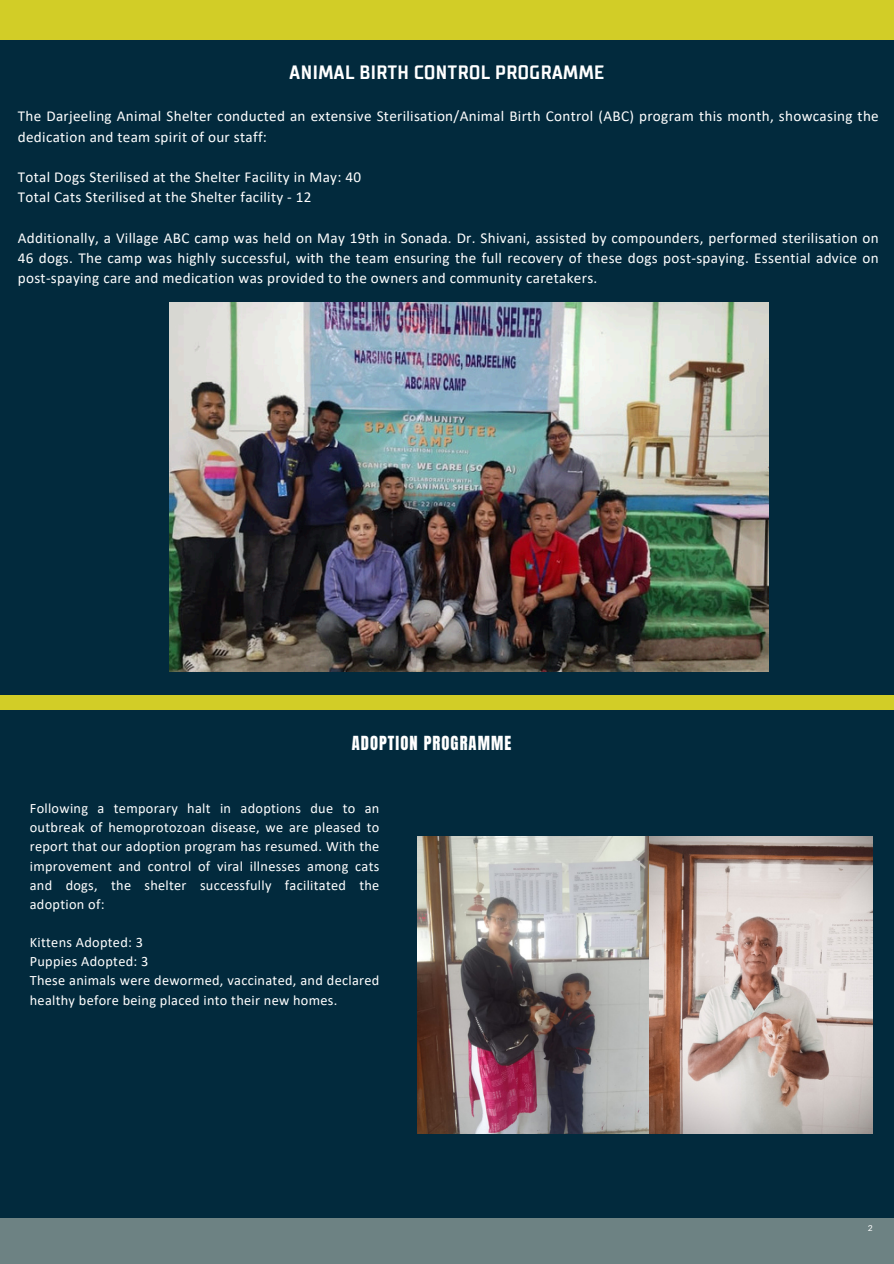
<style>
.page{position:relative;width:894px;height:1264px;background:#fff}
.page>*{position:absolute;margin:0;border:0;box-sizing:border-box;transform-origin:0 0}
.t1{font:700 19.2px "TT Supermolot Condensed";letter-spacing:.025em;color:#fff}
.t2{font:16.5px "Anton";letter-spacing:.065em;color:#fff}
.t3{font:15.15px/20.2px "Calibri";letter-spacing:.02em;color:#fff}
.t4{font:14.25px/19.2px "Calibri";letter-spacing:.02em;color:#fff;text-align:justify}
.t5{font:8.4px "Aileron";color:#fff}
</style>
<div class="page">
<div style="left:0;top:0;width:893px;height:1263px;background:#022a3d"></div>
<div style="left:0;top:695px;width:893px;height:15px;background:#d2cd27"></div>
<div style="left:0;top:0;width:893px;height:39px;background:#d2cd27"></div>
<div style="left:0;top:1217px;width:893px;height:46px;background:#6d8283"></div>
<img style="left:169px;top:302px;width:599px;height:369px">
<img style="left:417px;top:836px;width:455px;height:297px">
<h1 class="t1" style="left:289px;top:60px;width:316px">ANIMAL BIRTH CONTROL PROGRAMME</h1>
<h3 class="t3" style="left:18px;top:107px;width:862px">The Darjeeling Animal Shelter conducted an extensive Sterilisation/Animal Birth Control (ABC) program this month, showcasing the dedication and team spirit of our staff:</h3>
<h3 class="t3" style="left:18px;top:168px;width:344px">Total Dogs Sterilised at the Shelter Facility in May: 40<br>Total Cats Sterilised at the Shelter facility - 12</h3>
<h3 class="t3" style="left:18px;top:229px;width:862px;text-align:justify">Additionally, a Village ABC camp was held on May 19th in Sonada. Dr. Shivani, assisted by compounders, performed sterilisation on 46 dogs. The camp was highly successful, with the team ensuring the full recovery of these dogs post-spaying. Essential advice on post-spaying care and medication was provided to the owners and community caretakers.</h3>
<h2 class="t2" style="left:351px;top:731px;width:161px">ADOPTION PROGRAMME</h2>
<p class="t4" style="left:30px;top:800px;width:351px">Following a temporary halt in adoptions due to an outbreak of hemoprotozoan disease, we are pleased to report that our adoption program has resumed. With the improvement and control of viral illnesses among cats and dogs, the shelter successfully facilitated the adoption of:</p>
<p class="t4" style="left:30px;top:933px;width:115px">Kittens Adopted: 3</p>
<p class="t4" style="left:30px;top:953px;width:120px">Puppies Adopted: 3</p>
<p class="t4" style="left:30px;top:972px;width:351px">These animals were dewormed, vaccinated, and declared healthy before being placed into their new homes.</p>
<p class="t5" style="left:867px;top:1222px;width:6px">2</p>
</div>
